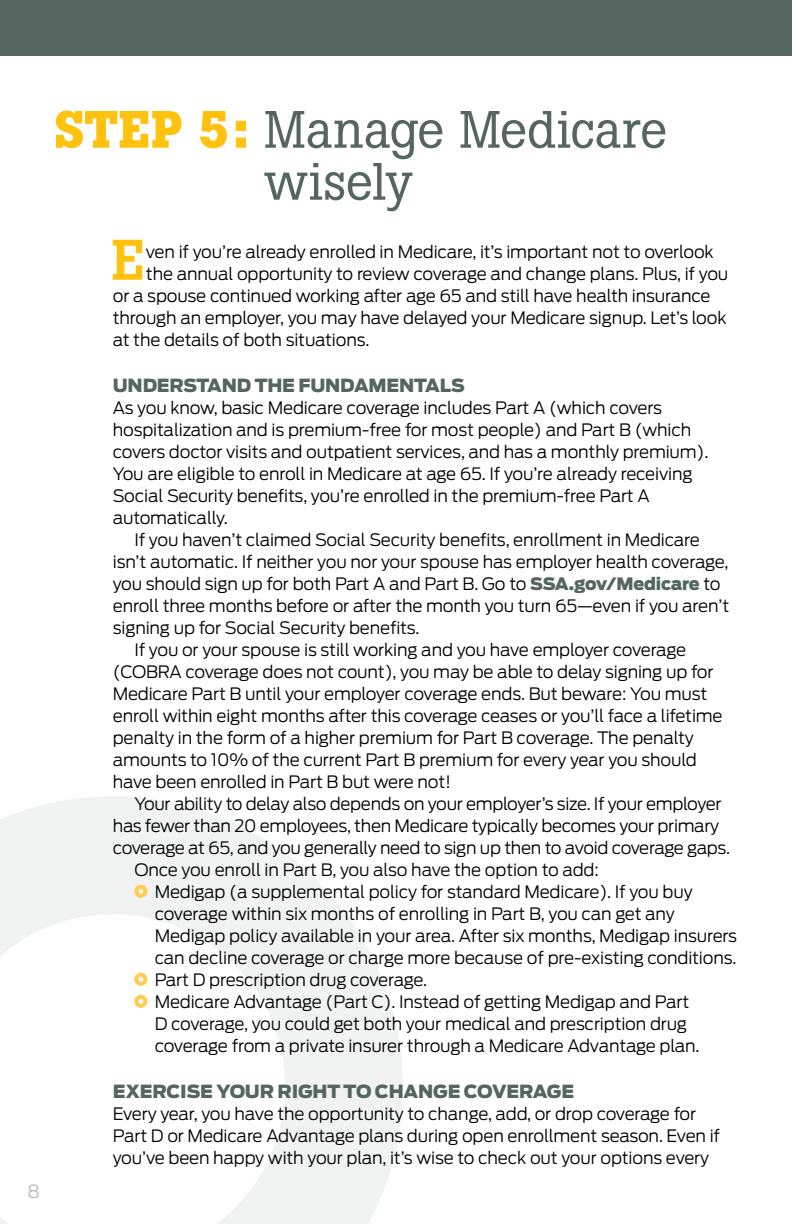
<style>
.page{position:relative;width:792px;height:1224px;background:#fff}
.page>*{position:absolute;margin:0;border:0;box-sizing:border-box;transform-origin:0 0}
.t1{font:500 56.6px "Boton";color:#ffc20e}
.t2{font:52px/52px "Boton";letter-spacing:-.005em;color:#54665f}
.t3{font:900 18px "Antenna";letter-spacing:-.01em;color:#54665f}
.t4{font:300 18px "Antenna";color:#b5bbb8}
.t5{font:300 17px/22px "Antenna";letter-spacing:-.01em;color:#000}
.s1{font-weight:700;color:#ffc20e}
.s2{font-weight:900;color:#54665f}
</style>
<div class="page">
<svg style="left:0;top:797px;width:403px;height:427px"></svg>
<div style="left:0;top:0;width:792px;height:55px;background:#54665f"></div>
<div style="left:134px;top:885px;width:13px;height:13px;border:4px solid #ffcc4e;border-radius:50%"></div>
<div style="left:134px;top:973px;width:13px;height:13px;border:4px solid #ffcc4e;border-radius:50%"></div>
<div style="left:134px;top:995px;width:13px;height:13px;border:4px solid #ffcc4e;border-radius:50%"></div>
<p class="t4" style="left:27px;top:1181px;width:14px">8</p>
<h2 class="t2" style="left:264px;top:104px;width:404px;text-indent:-210px"><span class="s1">STEP 5:</span> Manage Medicare wisely</h2>
<h1 class="t1" style="left:112px;top:226px;width:35px">E</h1>
<p class="t5" style="left:146px;top:241px;width:569px">ven if you’re already enrolled in Medicare, it’s important not to overlook</p>
<p class="t5" style="left:146px;top:263px;width:584px">the annual opportunity to review coverage and change plans. Plus, if you</p>
<p class="t5" style="left:113px;top:285px;width:599px">or a spouse continued working after age 65 and still have health insurance</p>
<p class="t5" style="left:113px;top:307px;width:615px">through an employer, you may have delayed your Medicare signup. Let’s look</p>
<p class="t5" style="left:113px;top:329px;width:258px">at the details of both situations.</p>
<p class="t3" style="left:113px;top:374px;width:353px">UNDERSTAND THE FUNDAMENTALS</p>
<p class="t5" style="left:113px;top:397px;width:597px">As you know, basic Medicare coverage includes Part A (which covers hospitalization and is premium-free for most people) and Part B (which covers doctor visits and outpatient services, and has a monthly premium).<br>You are eligible to enroll in Medicare at age 65. If you’re already receiving Social Security benefits, you’re enrolled in the premium-free Part A automatically.</p>
<p class="t5" style="left:134px;top:529px;width:567px">If you haven’t claimed Social Security benefits, enrollment in Medicare</p>
<p class="t5" style="left:113px;top:551px;width:617px">isn’t automatic. If neither you nor your spouse has employer health coverage,</p>
<p class="t5" style="left:113px;top:573px;width:609px">you should sign up for both Part A and Part B. Go to <span class="s2">SSA.gov/Medicare</span> to</p>
<p class="t5" style="left:113px;top:595px;width:618px">enroll three months before or after the month you turn 65—even if you aren’t</p>
<p class="t5" style="left:113px;top:617px;width:308px">signing up for Social Security benefits.</p>
<p class="t5" style="left:134px;top:639px;width:553px">If you or your spouse is still working and you have employer coverage</p>
<p class="t5" style="left:113px;top:661px;width:602px">(COBRA coverage does not count), you may be able to delay signing up for</p>
<p class="t5" style="left:113px;top:683px;width:596px">Medicare Part B until your employer coverage ends. But beware: You must</p>
<p class="t5" style="left:113px;top:705px;width:611px">enroll within eight months after this coverage ceases or you’ll face a lifetime</p>
<p class="t5" style="left:113px;top:727px;width:583px">penalty in the form of a higher premium for Part B coverage. The penalty</p>
<p class="t5" style="left:113px;top:749px;width:585px">amounts to 10% of the current Part B premium for every year you should</p>
<p class="t5" style="left:113px;top:771px;width:340px">have been enrolled in Part B but were not!</p>
<p class="t5" style="left:134px;top:793px;width:589px">Your ability to delay also depends on your employer’s size. If your employer</p>
<p class="t5" style="left:113px;top:815px;width:608px">has fewer than 20 employees, then Medicare typically becomes your primary</p>
<p class="t5" style="left:113px;top:837px;width:619px">coverage at 65, and you generally need to sign up then to avoid coverage gaps.</p>
<p class="t5" style="left:134px;top:859px;width:466px">Once you enroll in Part B, you also have the option to add:</p>
<p class="t5" style="left:155px;top:881px;width:539px">Medigap (a supplemental policy for standard Medicare). If you buy</p>
<p class="t5" style="left:155px;top:903px;width:522px">coverage within six months of enrolling in Part B, you can get any</p>
<p class="t5" style="left:155px;top:925px;width:584px">Medigap policy available in your area. After six months, Medigap insurers</p>
<p class="t5" style="left:155px;top:947px;width:583px">can decline coverage or charge more because of pre-existing conditions.</p>
<p class="t5" style="left:155px;top:969px;width:274px">Part D prescription drug coverage.</p>
<p class="t5" style="left:155px;top:991px;width:536px">Medicare Advantage (Part C). Instead of getting Medigap and Part</p>
<p class="t5" style="left:155px;top:1013px;width:534px">D coverage, you could get both your medical and prescription drug</p>
<p class="t5" style="left:155px;top:1035px;width:546px">coverage from a private insurer through a Medicare Advantage plan.</p>
<p class="t3" style="left:113px;top:1080px;width:463px">EXERCISE YOUR RIGHT TO CHANGE COVERAGE</p>
<p class="t5" style="left:113px;top:1103px;width:609px">Every year, you have the opportunity to change, add, or drop coverage for<br>Part D or Medicare Advantage plans during open enrollment season. Even if you’ve been happy with your plan, it’s wise to check out your options every</p>
</div>
